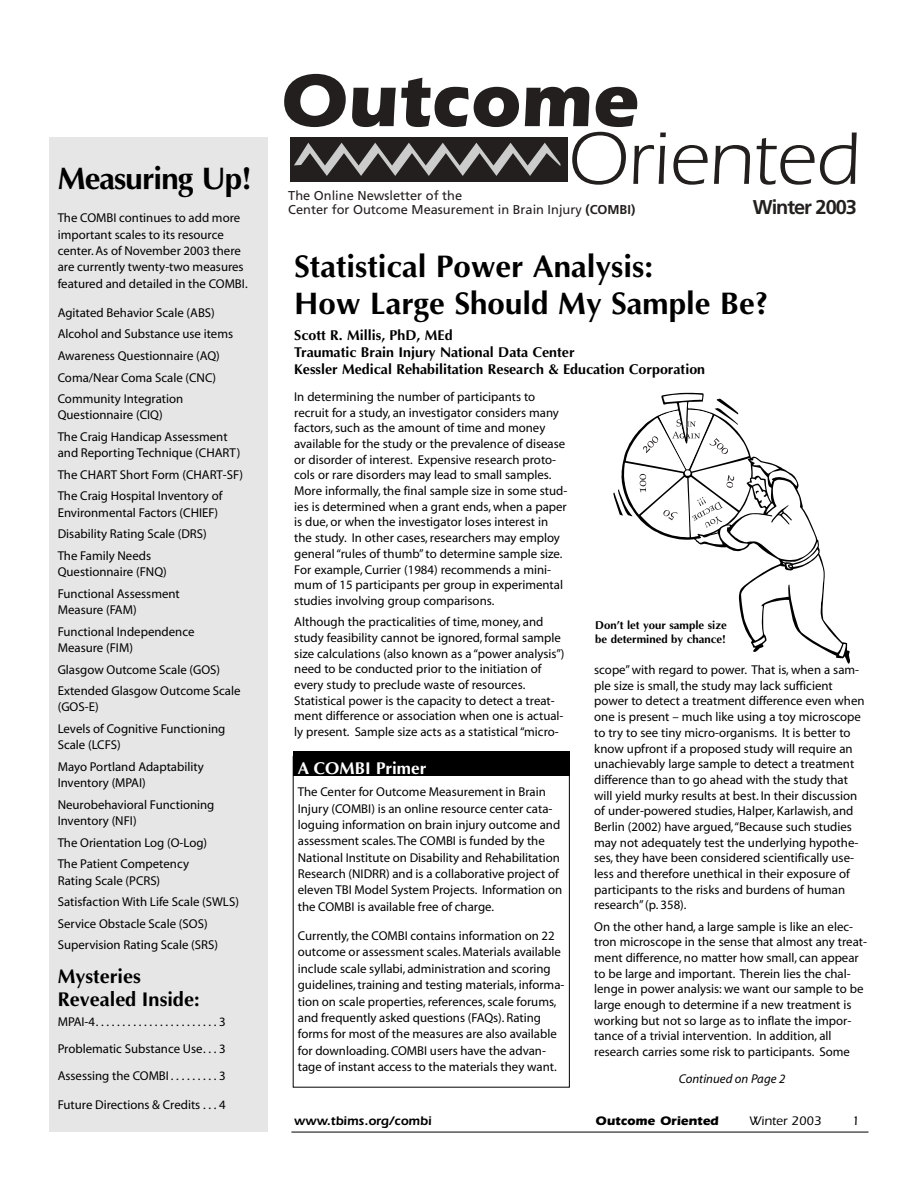
<style>
.page{position:relative;width:918px;height:1188px;background:#fff}
.page>*{position:absolute;margin:0;border:0;box-sizing:border-box;transform-origin:0 0}
.t1{font:76.95px "Itc Eras";color:#231f1f}
.t2{font:700 76.95px "Itc Eras";color:#231f1f}
.t3{font:700 31.35px/37px "Optima";color:#000}
.t4{font:700 31.35px "Optima";letter-spacing:-.03em;color:#000}
.t5{font:700 19.95px/22.8px "Optima";color:#000}
.t6{font:700 19.95px "Frutiger";letter-spacing:-.05em;color:#231f1f}
.t7{font:700 17.1px "Optima";color:#fff}
.t8{font:700 14.25px/17.1px "Optima";color:#000}
.t9{font:12.9px/15.6px "Myriad";color:#000}
.t10{font:12.9px/14px "Frutiger";color:#231f1f}
.t11{font:600 12.9px "Itc Eras";color:#000}
.t12{font:italic 12.9px "Myriad";color:#000}
.t13{font:700 12.9px "Itc Eras";color:#000}
.t14{font:500 12.9px "Itc Eras";color:#000}
.t15{font:700 11.4px/13.8px "Optima";color:#000}
.s1{font-weight:700}
</style>
<div class="page">
<hr style="left:291px;top:1132px;width:578px;height:1px;background:#000">
<div style="left:290px;top:137px;width:278px;height:44px;background:#231f1f"></div>
<svg style="left:294px;top:143px;width:266px;height:33px"></svg>
<div style="left:49px;top:137px;width:218px;height:995px;background:#e6e6e6"></div>
<svg style="left:613px;top:393px;width:237px;height:271px"></svg>
<div style="left:594px;top:619px;width:138px;height:29px;background:#fff"></div>
<div style="left:293px;top:751px;width:277px;height:24px;background:#000"></div>
<div style="left:293px;top:756px;width:277px;height:332px;border:1px solid #000"></div>
<h2 class="t4" style="left:58px;top:165px;width:196px">Measuring Up!</h2>
<p class="t9" style="left:58px;top:211px;width:191px;line-height:16.4px">The COMBI continues to add more important scales to its resource center. As of November 2003 there are currently twenty-two measures featured and detailed in the COMBI.</p>
<p class="t9" style="left:58px;top:303px;width:177px;line-height:21.5px">Agitated Behavior Scale (ABS)<br>Alcohol and Substance use items<br>Awareness Questionnaire (AQ)<br>Coma/Near Coma Scale (CNC)<br>Community Integration</p>
<p class="t9" style="left:58px;top:405px;width:171px;line-height:21.5px">Questionnaire (CIQ)<br>The Craig Handicap Assessment</p>
<p class="t9" style="left:58px;top:443px;width:187px;line-height:21.5px">and Reporting Technique (CHART)<br>The CHART Short Form (CHART-SF)<br>The Craig Hospital Inventory of</p>
<p class="t9" style="left:58px;top:503px;width:162px;line-height:21.5px">Environmental Factors (CHIEF)<br>Disability Rating Scale (DRS)<br>The Family Needs</p>
<p class="t9" style="left:58px;top:562px;width:124px;line-height:21.5px">Questionnaire (FNQ)<br>Functional Assessment</p>
<p class="t9" style="left:58px;top:600px;width:138px;line-height:21.5px">Measure (FAM)<br>Functional Independence</p>
<p class="t9" style="left:58px;top:638px;width:184px;line-height:21.5px">Measure (FIM)<br>Glasgow Outcome Scale (GOS)<br>Extended Glasgow Outcome Scale</p>
<p class="t9" style="left:58px;top:697px;width:169px;line-height:21.5px">(GOS-E)<br>Levels of Cognitive Functioning</p>
<p class="t9" style="left:58px;top:735px;width:148px;line-height:21.5px">Scale (LCFS)<br>Mayo Portland Adaptability</p>
<p class="t9" style="left:58px;top:773px;width:158px;line-height:21.5px">Inventory (MPAI)<br>Neurobehavioral Functioning</p>
<p class="t9" style="left:58px;top:811px;width:151px;line-height:21.5px">Inventory (NFI)<br>The Orientation Log (O-Log)<br>The Patient Competency</p>
<p class="t9" style="left:58px;top:871px;width:183px;line-height:21.5px">Rating Scale (PCRS)<br>Satisfaction With Life Scale (SWLS)<br>Service Obstacle Scale (SOS)<br>Supervision Rating Scale (SRS)</p>
<h3 class="t5" style="left:58px;top:967px;width:143px">Mysteries<br>Revealed Inside:</h3>
<p class="t9" style="left:58px;top:1009px;width:170px;line-height:27px;text-align:justify">MPAI-4. . . . . . . . . . . . . . . . . . . . . . . 3<br>Problematic Substance Use. . . 3<br>Assessing the COMBI . . . . . . . . . 3</p>
<p class="t9" style="left:58px;top:1098px;width:170px">Future Directions &amp; Credits . . . 4</p>
<h1 class="t2" style="left:280px;top:75px;width:359px">Outcome</h1>
<h1 class="t1" style="left:567px;top:133px;width:295px">Oriented</h1>
<h3 class="t6" style="left:753px;top:199px;width:106px">Winter 2003</h3>
<p class="t10" style="left:288px;top:189px;width:349px">The Online Newsletter of the<br>Center for Outcome Measurement in Brain Injury <span class="s1">(COMBI)</span></p>
<h2 class="t3" style="left:294px;top:251px;width:476px">Statistical Power Analysis:<br>How Large Should My Sample Be?</h2>
<p class="t8" style="left:294px;top:328px;width:412px">Scott R. Millis, PhD, MEd<br>Traumatic Brain Injury National Data Center<br>Kessler Medical Rehabilitation Research &amp; Education Corporation</p>
<p class="t9" style="left:294px;top:390px;width:275px">In determining the number of participants to recruit for a study, an investigator considers many factors, such as the amount of time and money available for the study or the prevalence of disease or disorder of interest. Expensive research proto&shy;cols or rare disorders may lead to small samples.<br>More informally, the final sample size in some stud&shy;ies is determined when a grant ends, when a paper is due, or when the investigator loses interest in the study. In other cases, researchers may employ general “rules of thumb” to determine sample size.<br>For example, Currier (1984) recommends a mini&shy;mum of 15 participants per group in experimental studies involving group comparisons.</p>
<p class="t9" style="left:294px;top:615px;width:272px">Although the practicalities of time, money, and study feasibility cannot be ignored, formal sample size calculations (also known as a “power analysis”) need to be conducted prior to the initiation of every study to preclude waste of resources.<br>Statistical power is the capacity to detect a treat&shy;ment difference or association when one is actual&shy;ly present. Sample size acts as a statistical “micro-</p>
<h3 class="t7" style="left:298px;top:761px;width:130px">A COMBI Primer</h3>
<p class="t9" style="left:298px;top:785px;width:266px;line-height:16.4px">The Center for Outcome Measurement in Brain Injury (COMBI) is an online resource center cata&shy;loguing information on brain injury outcome and assessment scales.The COMBI is funded by the National Institute on Disability and Rehabilitation Research (NIDRR) and is a collaborative project of eleven TBI Model System Projects. Information on the COMBI is available free of charge.</p>
<p class="t9" style="left:298px;top:929px;width:268px;line-height:16.4px">Currently, the COMBI contains information on 22 outcome or assessment scales. Materials available include scale syllabi, administration and scoring guidelines, training and testing materials, informa&shy;tion on scale properties, references, scale forums, and frequently asked questions (FAQs). Rating forms for most of the measures are also available for downloading. COMBI users have the advan&shy;tage of instant access to the materials they want.</p>
<p class="t15" style="left:595px;top:619px;width:133px">Don’t let your sample size be determined by chance!</p>
<p class="t9" style="left:594px;top:663px;width:272px">scope” with regard to power. That is, when a sam&shy;ple size is small, the study may lack sufficient power to detect a treatment difference even when one is present – much like using a toy microscope to try to see tiny micro-organisms. It is better to know upfront if a proposed study will require an unachievably large sample to detect a treatment difference than to go ahead with the study that will yield murky results at best. In their discussion of under-powered studies, Halper, Karlawish, and Berlin (2002) have argued,“Because such studies may not adequately test the underlying hypothe&shy;ses, they have been considered scientifically use&shy;less and therefore unethical in their exposure of participants to the risks and burdens of human research” (p. 358).</p>
<p class="t9" style="left:594px;top:920px;width:274px">On the other hand, a large sample is like an elec&shy;tron microscope in the sense that almost any treat&shy;ment difference, no matter how small, can appear to be large and important. Therein lies the chal&shy;lenge in power analysis: we want our sample to be large enough to determine if a new treatment is working but not so large as to inflate the impor&shy;tance of a trivial intervention. In addition, all research carries some risk to participants. Some</p>
<p class="t12" style="left:679px;top:1074px;width:108px">Continued on Page 2</p>
<p class="t11" style="left:294px;top:1116px;width:139px">www.tbims.org/combi</p>
<p class="t13" style="left:596px;top:1116px;width:125px">Outcome Oriented</p>
<p class="t14" style="left:750px;top:1116px;width:74px">Winter 2003</p>
<p class="t14" style="left:852px;top:1116px;width:9px">1</p>
</div>
